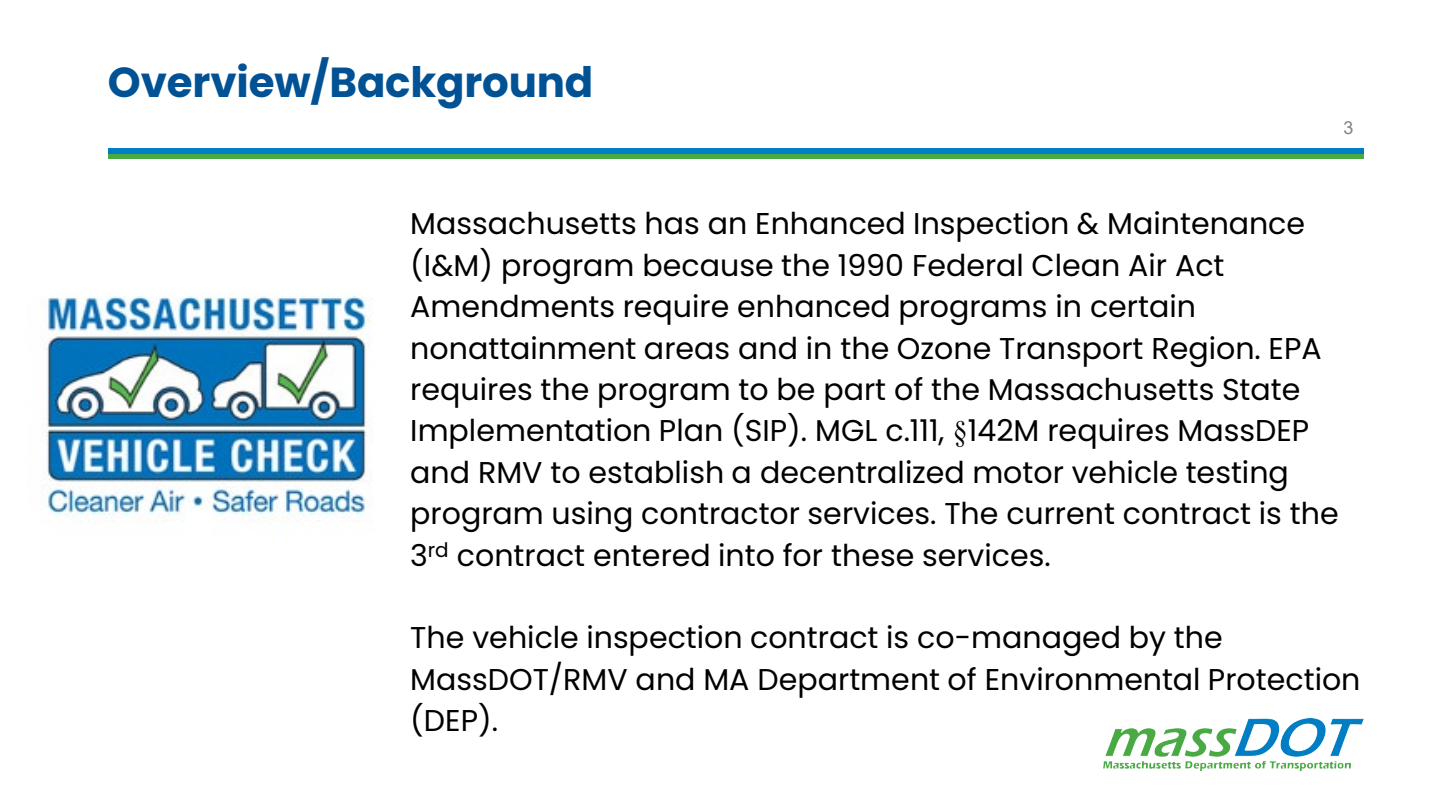
<style>
.page{position:relative;width:1440px;height:810px;background:#fff}
.page>*{position:absolute;margin:0;border:0;box-sizing:border-box;transform-origin:0 0}
.t1{font:700 42px "Poppins";letter-spacing:-.005em;color:#005295}
.t2{font:30px/41.4px "Poppins";color:#000}
.t3{font:18px "Arial";color:#808285}
.s1{font-family:"Times New Roman"}
</style>
<div class="page">
<div style="left:108px;top:154px;width:1256px;height:5px;background:#49a942"></div>
<div style="left:108px;top:148px;width:1256px;height:6px;background:#007dc3"></div>
<img style="left:27px;top:296px;width:346px;height:222px">
<img style="left:1104px;top:719px;width:259px;height:52px">
<h2 class="t1" style="left:108px;top:58px;width:487px">Overview/Background</h2>
<p class="t3" style="left:1344px;top:116px;width:12px">3</p>
<p class="t2" style="left:410px;top:203px;width:930px">Massachusetts has an Enhanced Inspection &amp; Maintenance (I&amp;M) program because the 1990 Federal Clean Air Act Amendments require enhanced programs in certain nonattainment areas and in the Ozone Transport Region. EPA requires the program to be part of the Massachusetts State Implementation Plan (SIP). MGL c.111, <span class="s1">§</span>142M requires MassDEP and RMV to establish a decentralized motor vehicle testing program using contractor services. The current contract is the 3<sup>rd</sup> contract entered into for these services.</p>
<p class="t2" style="left:410px;top:617px;width:952px">The vehicle inspection contract is co-managed by the<br>MassDOT/RMV and MA Department of Environmental Protection (DEP).</p>
</div>
